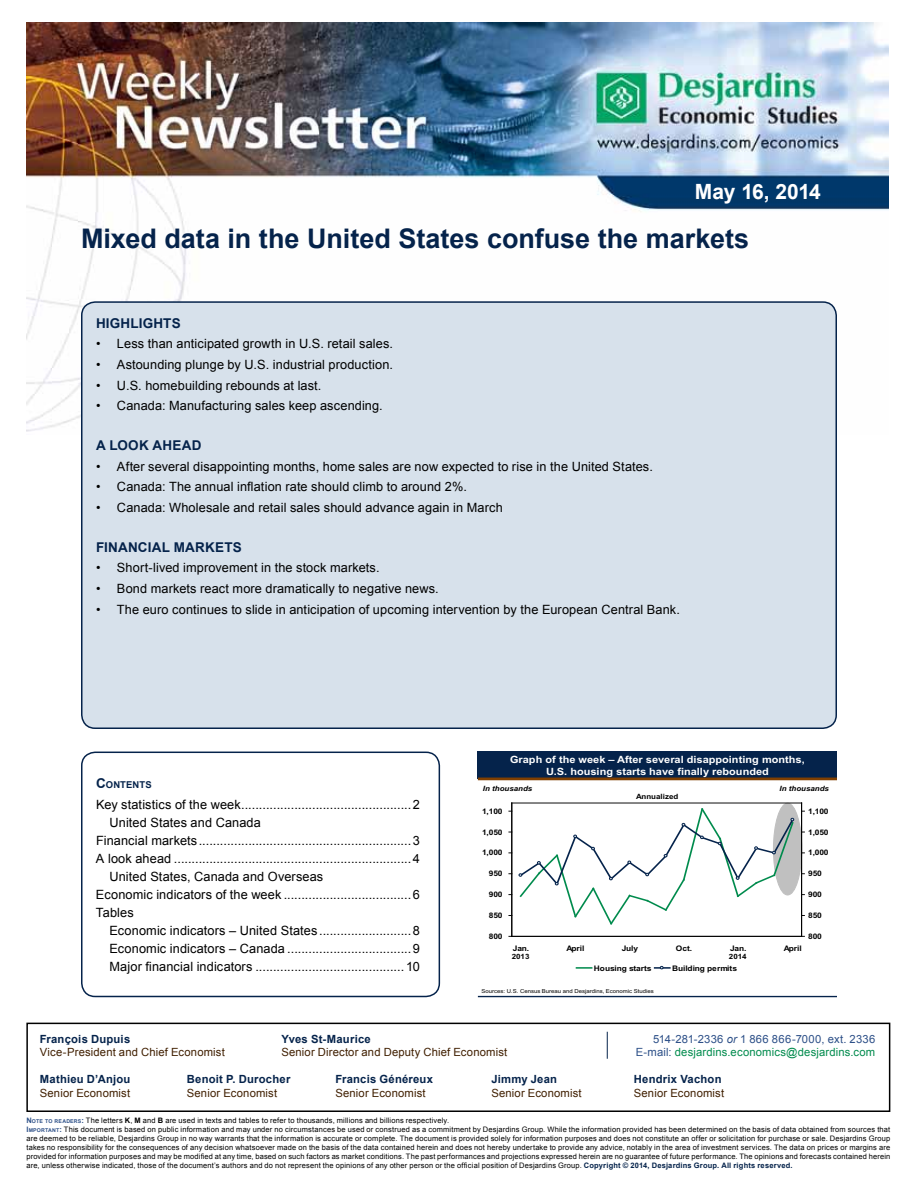
<style>
.page{position:relative;width:918px;height:1188px;background:#fff}
.page>*{position:absolute;margin:0;border:0;box-sizing:border-box;transform-origin:0 0}
.t1{font:700 27px "Arial";color:#05234b}
.t2{font:700 21px "Arial";letter-spacing:-.02em;color:#fff}
.t3{font:700 13.5px "Arial";letter-spacing:.015em;color:#05234b}
.t4{font:12.75px "Arial";letter-spacing:.01em;color:#000}
.t5{font:11.25px "Arial";letter-spacing:.015em;color:#401f00}
.t6{font:700 11.25px "Arial";letter-spacing:.02em;color:#05234b}
.t7{font:11.25px "Arial";letter-spacing:.015em;color:#008b4d}
.t8{font:11.25px "Arial";letter-spacing:.025em;color:#2d5088}
.t9{font:700 10.05px/12px "Arial";color:#fff;text-align:center;scale:1.1 1}
.t10{font:700 9.45px "Arial";letter-spacing:.015em;color:#05234b}
.t11{font:700 7.65px "Arial";letter-spacing:-.025em;color:#000;scale:1.1 1}
.t12{font:7.5px/9px "Arial";letter-spacing:.02em;color:#000}
.t13{font:italic 700 7.2px "Arial";color:#000;scale:1.1 1}
.t14{font:700 7.2px "Arial";color:#000;scale:1.1 1}
.t15{font:5.4px "Arial";letter-spacing:.005em;color:#000;scale:1.1 1}
.s1{font-size:13.5px}
.s2{font-style:italic}
.s3{color:#2d5088}
.s4{font-weight:700;color:#2d5088}
.s5{font-weight:700;font-size:5.25px;color:#2d5088}
.s6{font-weight:700}
.s7{font-weight:700;color:#05234b}
</style>
<div class="page">
<img style="left:26px;top:23px;width:862px;height:409px">
<div style="left:26px;top:1023px;width:864px;height:89px;border:2px solid #000"></div>
<svg style="left:607px;top:1032px;width:1px;height:27px"></svg>
<div style="left:82px;top:302px;width:754px;height:426px;background:#d7e1eb;border-radius:14px"></div>
<div style="left:81px;top:301px;width:756px;height:428px;border:2px solid #05234b;border-radius:14px"></div>
<div style="left:81px;top:752px;width:359px;height:245px;border:2px solid #05234b;border-radius:14px"></div>
<div style="left:478px;top:751px;width:359px;height:28px;background:#05234b"></div>
<hr style="left:478px;top:777px;width:359px;height:3px;background:#803f00">
<hr style="left:478px;top:996px;width:359px;height:1px;background:#05234b">
<div style="left:773px;top:803px;width:29px;height:92px;background:#c0c0c0;border-radius:50%"></div>
<hr style="left:512px;top:803px;width:290px;height:1px;background:#000">
<hr style="left:512px;top:803px;width:1px;height:133px;background:#000">
<hr style="left:512px;top:936px;width:290px;height:1px;background:#000">
<hr style="left:801px;top:803px;width:1px;height:133px;background:#000">
<svg style="left:518px;top:807px;width:277px;height:118px"></svg>
<svg style="left:577px;top:967px;width:15px;height:2px"></svg>
<svg style="left:655px;top:966px;width:15px;height:3px"></svg>
<h2 class="t2" style="left:695px;top:178px;width:127px">May 16, 2014</h2>
<h1 class="t1" style="left:81px;top:221px;width:670px">Mixed data in the United States confuse the markets</h1>
<h3 class="t3" style="left:96px;top:314px;width:85px">High lights</h3>
<h3 class="t4" style="left:96px;top:336px;width:299px">• Less than anticipated growth in U.S. retail sales.</h3>
<h3 class="t4" style="left:96px;top:356px;width:299px">• Astounding plunge by U.S. industrial production.</h3>
<h3 class="t4" style="left:96px;top:377px;width:227px">• U.S. homebuilding rebounds at last.</h3>
<h3 class="t4" style="left:96px;top:398px;width:288px">• Canada: Manufacturing sales keep ascending.</h3>
<h3 class="t3" style="left:96px;top:436px;width:97px">A look ah ead</h3>
<h3 class="t4" style="left:96px;top:458px;width:558px">• After several disappointing months, home sales are now expected to rise in the United States.</h3>
<h3 class="t4" style="left:96px;top:479px;width:373px">• Canada: The annual inflation rate should climb to around 2%.</h3>
<h3 class="t4" style="left:96px;top:499px;width:408px">• Canada: Wholesale and retail sales should advance again in March</h3>
<h3 class="t3" style="left:96px;top:538px;width:146px">Financ ial markets</h3>
<h3 class="t4" style="left:96px;top:560px;width:285px">• Short-lived improvement in the stock markets.</h3>
<h3 class="t4" style="left:96px;top:580px;width:344px">• Bond markets react more dramatically to negative news.</h3>
<h3 class="t4" style="left:96px;top:601px;width:585px">• The euro continues to slide in anticipation of upcoming intervention by the European Central Bank.</h3>
<p class="t10" style="left:96px;top:778px;width:57px"><span class="s1">C</span>ONTENTS</p>
<h3 class="t4" style="left:96px;top:796px;width:326px">Key statistics of the week................................................2</h3>
<h3 class="t4" style="left:110px;top:814px;width:153px">United States and Canada</h3>
<h3 class="t4" style="left:96px;top:832px;width:325px">Financial markets............................................................3</h3>
<h3 class="t4" style="left:96px;top:850px;width:325px">A look ahead ...................................................................4</h3>
<h3 class="t4" style="left:109px;top:868px;width:215px">United States, Canada and Overseas</h3>
<h3 class="t4" style="left:96px;top:886px;width:326px">Economic indicators of the week ....................................6</h3>
<h3 class="t4" style="left:96px;top:904px;width:39px">Tables</h3>
<h3 class="t4" style="left:109px;top:922px;width:312px">Economic indicators – United States ..........................8</h3>
<h3 class="t4" style="left:109px;top:940px;width:312px">Economic indicators – Canada ...................................9</h3>
<h3 class="t4" style="left:109px;top:958px;width:312px">Major financial indicators .......................................... 10</h3>
<h3 class="t9" style="left:510px;top:754px;width:269px">Graph of the week – After several disappointing months,<br>U.S. housing starts have finally rebounded</h3>
<p class="t13" style="left:483px;top:784px;width:46px">In thousands</p>
<p class="t13" style="left:780px;top:784px;width:46px">In thousands</p>
<p class="t14" style="left:636px;top:793px;width:40px">Annualized</p>
<p class="t11" style="left:482px;top:807px;width:20px">1,100</p>
<p class="t11" style="left:808px;top:807px;width:20px">1,100</p>
<p class="t11" style="left:482px;top:827px;width:20px">1,050</p>
<p class="t11" style="left:808px;top:827px;width:20px">1,050</p>
<p class="t11" style="left:482px;top:848px;width:20px">1,000</p>
<p class="t11" style="left:808px;top:848px;width:20px">1,000</p>
<p class="t11" style="left:489px;top:869px;width:14px">950</p>
<p class="t11" style="left:808px;top:869px;width:14px">950</p>
<p class="t11" style="left:489px;top:890px;width:14px">900</p>
<p class="t11" style="left:808px;top:890px;width:14px">900</p>
<p class="t11" style="left:489px;top:911px;width:14px">850</p>
<p class="t11" style="left:808px;top:911px;width:14px">850</p>
<p class="t11" style="left:489px;top:932px;width:14px">800</p>
<p class="t11" style="left:808px;top:932px;width:14px">800</p>
<p class="t11" style="left:513px;top:944px;width:16px">Jan.</p>
<p class="t11" style="left:566px;top:944px;width:18px">April</p>
<p class="t11" style="left:622px;top:944px;width:16px">July</p>
<p class="t11" style="left:676px;top:944px;width:16px">Oct.</p>
<p class="t11" style="left:730px;top:944px;width:16px">Jan.</p>
<p class="t11" style="left:784px;top:944px;width:18px">April</p>
<p class="t14" style="left:512px;top:953px;width:18px">2013</p>
<p class="t14" style="left:729px;top:952px;width:18px">2014</p>
<p class="t11" style="left:594px;top:964px;width:54px">Housing starts</p>
<p class="t11" style="left:672px;top:964px;width:61px">Building permits</p>
<p class="t15" style="left:481px;top:988px;width:158px">Sources: U.S. Census Bureau and Desjardins, Economic Studies</p>
<h3 class="t6" style="left:40px;top:1032px;width:92px">François Dupuis</h3>
<h3 class="t6" style="left:281px;top:1032px;width:91px">Yves St-Maurice</h3>
<h3 class="t8" style="left:653px;top:1032px;width:224px">514-281-2336 <span class="s2">or</span> 1 866 866-7000, ext. 2336</h3>
<h3 class="t5" style="left:40px;top:1045px;width:186px">Vice-President and Chief Economist</h3>
<h3 class="t5" style="left:281px;top:1045px;width:227px">Senior Director and Deputy Chief Economist</h3>
<h3 class="t7" style="left:636px;top:1045px;width:241px"><span class="s3">E-mail:</span> desjardins.economics@desjardins.com</h3>
<h3 class="t6" style="left:40px;top:1072px;width:92px">Mathieu D’Anjou</h3>
<h3 class="t6" style="left:187px;top:1072px;width:105px">Benoit P. Durocher</h3>
<h3 class="t6" style="left:335px;top:1072px;width:99px">Francis Généreux</h3>
<h3 class="t6" style="left:491px;top:1072px;width:67px">Jimmy Jean</h3>
<h3 class="t6" style="left:634px;top:1072px;width:89px">Hendrix Vachon</h3>
<h3 class="t5" style="left:40px;top:1086px;width:92px">Senior Economist</h3>
<h3 class="t5" style="left:187px;top:1086px;width:92px">Senior Economist</h3>
<h3 class="t5" style="left:335px;top:1086px;width:92px">Senior Economist</h3>
<h3 class="t5" style="left:491px;top:1086px;width:92px">Senior Economist</h3>
<h3 class="t5" style="left:634px;top:1086px;width:92px">Senior Economist</h3>
<p class="t12" style="left:26px;top:1116px;width:866px"><span class="s4">N</span><span class="s5">OTE TO READERS</span><span class="s4">:</span> The letters <span class="s6">K</span>, <span class="s6">M</span> and <span class="s6">B</span> are used in texts and tables to refer to thousands, millions and billions respectively.<br><span class="s4">I</span><span class="s5">MPORTANT</span><span class="s4">:</span> This document is based on public information and may under no circumstances be used or construed as a commitment by Desjardins Group. While the information provided has been determined on the basis of data obtained from sources that are deemed to be reliable, Desjardins Group in no way warrants that the information is accurate or complete. The document is provided solely for information purposes and does not constitute an offer or solicitation for purchase or sale. Desjardins Group takes no responsibility for the consequences of any decision whatsoever made on the basis of the data contained herein and does not hereby undertake to provide any advice, notably in the area of investment services. The data on prices or margins are provided for information purposes and may be modified at any time, based on such factors as market conditions. The past performances and projections expressed herein are no guarantee of future performance. The opinions and forecasts contained herein are, unless otherwise indicated, those of the document’s authors and do not represent the opinions of any other person or the official position of Desjardins Group. <span class="s7">Copyright © 2014, Desjardins Group. All rights reserved.</span></p>
</div>
